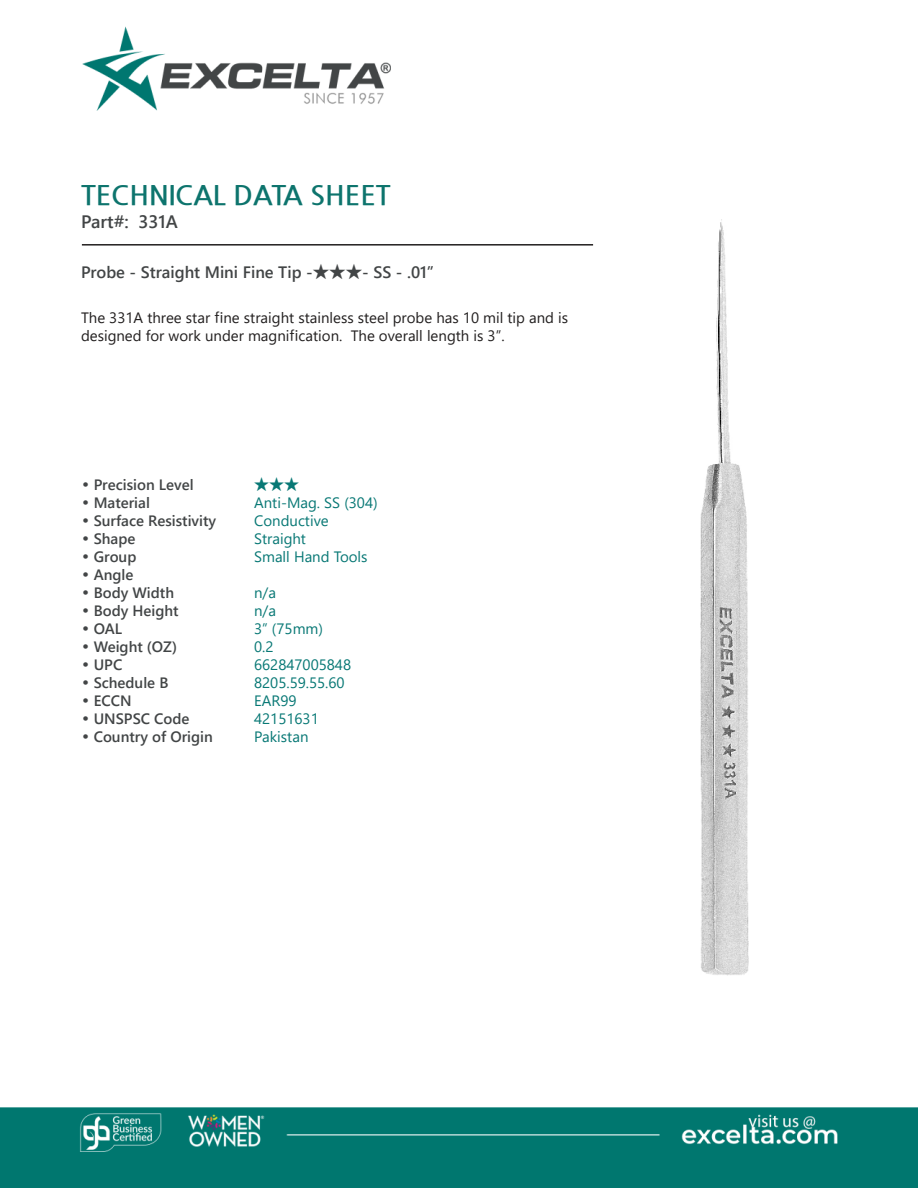
<style>
.page{position:relative;width:918px;height:1188px;background:#fff}
.page>*{position:absolute;margin:0;border:0;box-sizing:border-box;transform-origin:0 0}
.t1{font:700 27px "Nanum Gothic";color:#0d746d}
.t2{font:700 18px "Yu Gothic UI";color:#424546}
.t3{font:700 16.5px "Yu Gothic UI";color:#424546}
.t4{font:700 15px "Yu Gothic UI";color:#424546}
.t5{font:15px/18px "Yu Gothic UI";color:#221f1f}
.t6{font:15px "Yu Gothic UI";color:#087875}
.s1{font-family:"Century Gothic";font-weight:400}
</style>
<div class="page">
<img style="left:0;top:26px;width:918px;height:1162px">
<hr style="left:82px;top:244px;width:511px;height:2px;background:#221f1f">
<img style="left:700px;top:220px;width:49px;height:756px">
<h1 class="t1" style="left:81px;top:179px;width:311px">TECHNICAL DATA SHEET</h1>
<p class="t2" style="left:81px;top:215px;width:98px">Part#: 331A</p>
<p class="t3" style="left:81px;top:262px;width:355px">Probe - Straight Mini Fine Tip -★★★- SS - .01”</p>
<p class="t5" style="left:81px;top:306px;width:489px">The 331A three star 昀椀ne straight stainless steel probe has 10 mil tip and is designed for work under magni昀椀cation. The overall length is 3”.</p>
<p class="t4" style="left:81px;top:479px;width:114px"><span class="s1">•</span> Precision Level</p>
<p class="t6" style="left:254px;top:471px;width:46px">★★★</p>
<p class="t4" style="left:81px;top:497px;width:70px"><span class="s1">•</span> Material</p>
<p class="t6" style="left:254px;top:489px;width:125px">Anti-Mag. SS (304)</p>
<p class="t4" style="left:81px;top:515px;width:137px"><span class="s1">•</span> Surface Resistivity</p>
<p class="t6" style="left:254px;top:507px;width:76px">Conductive</p>
<p class="t4" style="left:81px;top:533px;width:56px"><span class="s1">•</span> Shape</p>
<p class="t6" style="left:254px;top:525px;width:53px">Straight</p>
<p class="t4" style="left:81px;top:551px;width:57px"><span class="s1">•</span> Group</p>
<p class="t6" style="left:254px;top:543px;width:115px">Small Hand Tools</p>
<p class="t4" style="left:81px;top:569px;width:54px"><span class="s1">•</span> Angle</p>
<p class="t4" style="left:81px;top:587px;width:95px"><span class="s1">•</span> Body Width</p>
<p class="t6" style="left:254px;top:579px;width:23px">n/a</p>
<p class="t4" style="left:81px;top:605px;width:99px"><span class="s1">•</span> Body Height</p>
<p class="t6" style="left:254px;top:597px;width:23px">n/a</p>
<p class="t4" style="left:81px;top:623px;width:43px"><span class="s1">•</span> OAL</p>
<p class="t6" style="left:254px;top:615px;width:70px">3” (75mm)</p>
<p class="t4" style="left:81px;top:641px;width:98px"><span class="s1">•</span> Weight (OZ)</p>
<p class="t6" style="left:254px;top:638px;width:21px">0.2</p>
<p class="t4" style="left:81px;top:659px;width:43px"><span class="s1">•</span> UPC</p>
<p class="t6" style="left:254px;top:656px;width:99px">662847005848</p>
<p class="t4" style="left:81px;top:677px;width:89px"><span class="s1">•</span> Schedule B</p>
<p class="t6" style="left:254px;top:674px;width:92px">8205.59.55.60</p>
<p class="t4" style="left:81px;top:695px;width:52px"><span class="s1">•</span> ECCN</p>
<p class="t6" style="left:254px;top:692px;width:44px">EAR99</p>
<p class="t4" style="left:81px;top:713px;width:110px"><span class="s1">•</span> UNSPSC Code</p>
<p class="t6" style="left:254px;top:710px;width:66px">42151631</p>
<p class="t4" style="left:81px;top:731px;width:133px"><span class="s1">•</span> Country of Origin</p>
<p class="t6" style="left:254px;top:723px;width:56px">Pakistan</p>
</div>
